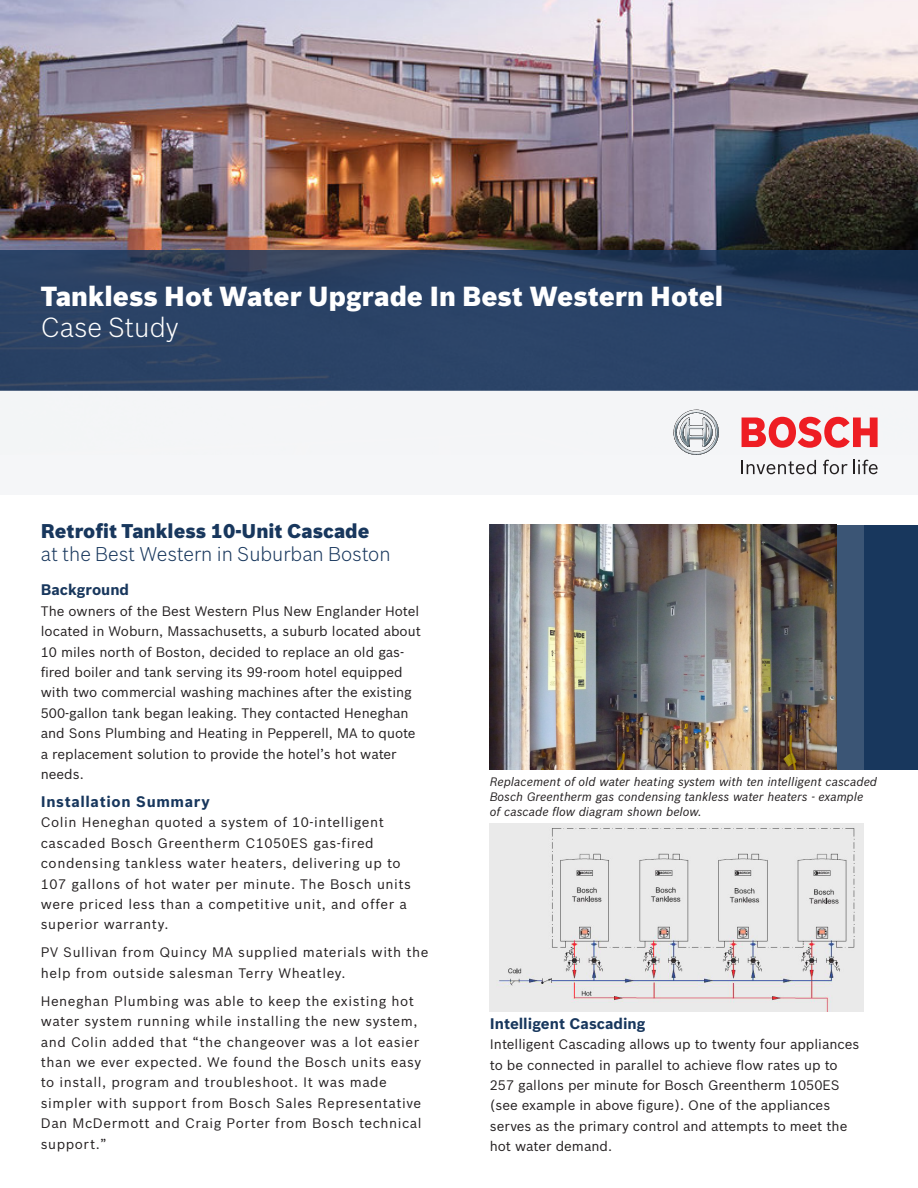
<style>
.page{position:relative;width:918px;height:1188px;background:#fff}
.page>*{position:absolute;margin:0;border:0;box-sizing:border-box;transform-origin:0 0}
.t1{font:900 27px "Bosch Sans";color:#fff}
.t2{font:300 27px "Bosch Sans";color:#fff}
.t3{font:300 19.5px/23px "Bosch Sans";color:#18375d}
.subhead{font:700 15px "Bosch Sans";color:#18375d}
.subhead-2{font:700 15px "Bosch Sans";letter-spacing:.04em;color:#18375d}
.body_copy{font:13.5px/20.4px "Bosch Sans";letter-spacing:.04em;color:#231f20}
.body_copy-2{font:13.5px/20.4px "Bosch Sans";letter-spacing:.015em;color:#231f20}
.body_copy-3{font:italic 12px/15px "Bosch Sans";color:#231f20}
.s1{font-weight:900}
</style>
<div class="page">
<img style="left:490px;top:525px;width:347px;height:245px">
<img style="left:0;top:0;width:918px;height:250px">
<svg style="left:0;top:250px;width:918px;height:141px;background:#2a4164"></svg>
<div style="left:0;top:391px;width:918px;height:109px;background:#f4f5f7;border:2px solid #fff"></div>
<svg style="left:674px;top:410px;width:45px;height:45px"></svg>
<svg style="left:742px;top:460px;width:74px;height:14px"></svg>
<svg style="left:823px;top:460px;width:55px;height:14px"></svg>
<svg style="left:742px;top:417px;width:136px;height:31px"></svg>
<div style="left:864px;top:525px;width:54px;height:245px;background:#18375d"></div>
<div style="left:837px;top:525px;width:28px;height:245px;background:#3b5575"></div>
<img style="left:490px;top:824px;width:374px;height:188px">
<p class="t1" style="left:41px;top:276px;width:684px">Tankless Hot Water Upgrade In Best Western Hotel</p>
<p class="t2" style="left:41px;top:308px;width:139px">Case Study</p>
<p class="t3" style="left:41px;top:519px;width:351px"><span class="s1">Retrofit Tankless 10-Unit Cascade </span>at the Best Western in Suburban Boston</p>
<p class="subhead" style="left:41px;top:579px;width:90px">Background</p>
<p class="body_copy-2" style="left:41px;top:600px;width:382px">The owners of the Best Western Plus New Englander Hotel located in Woburn, Massachusetts, a suburb located about 10 miles north of Boston, decided to replace an old gas&shy;fired boiler and tank serving its 99-room hotel equipped with two commercial washing machines after the existing 500-gallon tank began leaking. They contacted Heneghan and Sons Plumbing and Heating in Pepperell, MA to quote a replacement solution to provide the hotel’s hot water needs.</p>
<p class="subhead-2" style="left:41px;top:790px;width:170px">Installation Summary</p>
<p class="body_copy" style="left:41px;top:811px;width:372px">Colin Heneghan quoted a system of 10-intelligent cascaded Bosch Greentherm C1050ES gas-fired condensing tankless water heaters, delivering up to 107 gallons of hot water per minute. The Bosch units were priced less than a competitive unit, and offer a superior warranty.</p>
<p class="body_copy" style="left:41px;top:941px;width:389px">PV Sullivan from Quincy MA supplied materials with the help from outside salesman Terry Wheatley.</p>
<p class="body_copy" style="left:41px;top:990px;width:382px">Heneghan Plumbing was able to keep the existing hot water system running while installing the new system, and Colin added that “the changeover was a lot easier than we ever expected. We found the Bosch units easy to install, program and troubleshoot. It was made simpler with support from Bosch Sales Representative Dan McDermott and Craig Porter from Bosch technical support.”</p>
<p class="body_copy-3" style="left:490px;top:774px;width:389px">Replacement of old water heating system with ten intelligent cascaded<br>Bosch Greentherm gas condensing tankless water heaters - example<br>of cascade flow diagram shown below.</p>
<p class="subhead" style="left:490px;top:1012px;width:157px">Intelligent Cascading</p>
<p class="body_copy-2" style="left:490px;top:1033px;width:371px">Intelligent Cascading allows up to twenty four appliances to be connected in parallel to achieve flow rates up to 257 gallons per minute for Bosch Greentherm 1050ES (see example in above figure). One of the appliances serves as the primary control and attempts to meet the hot water demand.</p>
</div>
